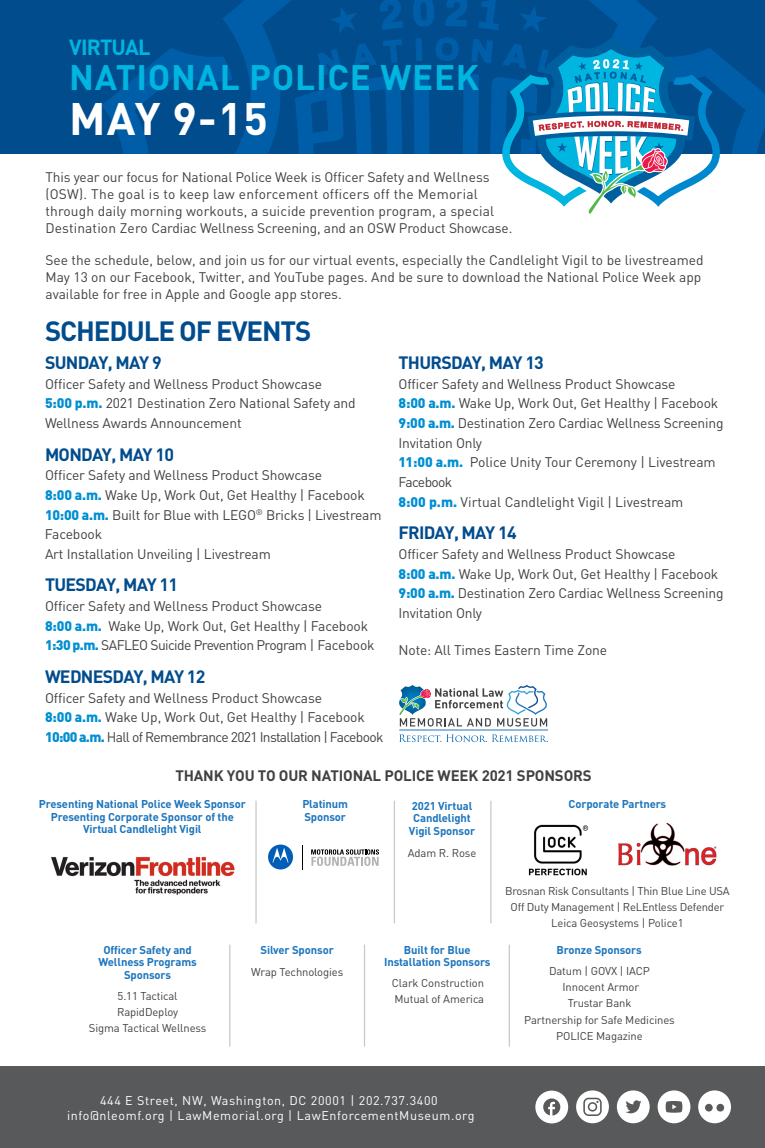
<style>
.page{position:relative;width:765px;height:1148px;background:#fff}
.page>*{position:absolute;margin:0;border:0;box-sizing:border-box;transform-origin:0 0}
.t1{font:700 45px "DIN";color:#fff}
.t2{font:700 35px "DIN";letter-spacing:.02em;color:#00b5df}
.t3{font:700 27.5px "DIN";letter-spacing:-.04em;color:#004c8d}
.t4{font:700 21.62px "DIN";letter-spacing:-.04em;color:#00b5df}
.t5{font:700 17.75px "DIN";letter-spacing:-.04em;color:#004c8d}
.t6{font:700 15px "DIN";letter-spacing:-.01em;color:#414042}
.t7{font:13.88px/19.6px "DIN";letter-spacing:-.01em;color:#414042}
.t8{font:13.75px/16.9px "DIN";color:#414042}
.t9{font:12.5px/15px "DIN";letter-spacing:.05em;color:#fff;text-align:center}
.t10{font:11.25px/16.2px "DIN";letter-spacing:-.01em;color:#414042;text-align:center}
.t11{font:700 11.25px/12.5px "DIN";letter-spacing:-.01em;color:#1c75bc;text-align:center}
.s1{font-weight:900;color:#008fd2}
</style>
<div class="page">
<div style="left:0;top:1066px;width:765px;height:82px;background:#58595b"></div>
<svg style="left:535px;top:1090px;width:33px;height:33px"></svg>
<svg style="left:617px;top:1090px;width:33px;height:33px"></svg>
<svg style="left:576px;top:1090px;width:33px;height:33px"></svg>
<div style="left:589px;top:1103px;width:7px;height:7px;background:#fff;border-radius:50%"></div>
<svg style="left:658px;top:1090px;width:32px;height:33px"></svg>
<svg style="left:698px;top:1090px;width:33px;height:33px"></svg>
<div style="left:0;top:0;width:765px;height:153px;background:#004c8d"></div>
<svg style="left:102px;top:48px;width:116px;height:105px"></svg>
<svg style="left:218px;top:0;width:186px;height:153px"></svg>
<svg style="left:413px;top:0;width:352px;height:214px"></svg>
<svg style="left:399px;top:685px;width:148px;height:41px"></svg>
<svg style="left:399px;top:734px;width:149px;height:8px"></svg>
<hr style="left:399px;top:729px;width:149px;height:1px;background:#2276bc">
<img style="left:618px;top:822px;width:99px;height:44px">
<img style="left:528px;top:824px;width:61px;height:52px">
<div style="left:268px;top:844px;width:25px;height:25px;background:#005eb8;border-radius:50%"></div>
<svg style="left:272px;top:847px;width:17px;height:15px"></svg>
<svg style="left:311px;top:849px;width:68px;height:17px"></svg>
<svg style="left:302px;top:845px;width:1px;height:24px"></svg>
<img style="left:51px;top:856px;width:184px;height:39px">
<hr style="left:394px;top:800px;width:1px;height:123px;background:#c7c8ca">
<hr style="left:255px;top:800px;width:2px;height:123px;background:#c7c8ca">
<hr style="left:490px;top:800px;width:2px;height:123px;background:#c7c8ca">
<hr style="left:364px;top:944px;width:1px;height:102px;background:#c7c8ca">
<hr style="left:229px;top:944px;width:1px;height:102px;background:#c7c8ca">
<hr style="left:509px;top:944px;width:1px;height:102px;background:#c7c8ca">
<h3 class="t4" style="left:69px;top:33px;width:83px">VIRTUAL</h3>
<h2 class="t2" style="left:69px;top:54px;width:411px">NATIONAL POLICE WEEK</h2>
<h1 class="t1" style="left:69px;top:89px;width:200px">MAY 9-15</h1>
<p class="t8" style="left:45px;top:169px;width:468px">This year our focus for National Police Week is Officer Safety and Wellness (OSW). The goal is to keep law enforcement officers off the Memorial through daily morning workouts, a suicide prevention program, a special Destination Zero Cardiac Wellness Screening, and an OSW Product Showcase.</p>
<p class="t8" style="left:45px;top:252px;width:660px">See the schedule, below, and join us for our virtual events, especially the Candlelight Vigil to be livestreamed<br>May 13 on our Facebook, Twitter, and YouTube pages. And be sure to download the National Police Week app available for free in Apple and Google app stores.</p>
<h3 class="t3" style="left:45px;top:313px;width:268px">SCHEDULE OF EVENTS</h3>
<p class="t5" style="left:45px;top:351px;width:118px">SUNDAY, MAY 9</p>
<p class="t7" style="left:45px;top:374px;width:312px">Officer Safety and Wellness Product Showcase<br><span class="s1">5:00 p.m.</span> 2021 Destination Zero National Safety and<br>Wellness Awards Announcement</p>
<p class="t5" style="left:45px;top:442px;width:131px">MONDAY, MAY 10</p>
<p class="t7" style="left:45px;top:465px;width:338px">Officer Safety and Wellness Product Showcase<br><span class="s1">8:00 a.m.</span> Wake Up, Work Out, Get Healthy | Facebook <span class="s1">10:00 a.m.</span> Built for Blue with LEGO<sup>®</sup> Bricks | Livestream Facebook<br>Art Installation Unveiling | Livestream</p>
<p class="t5" style="left:45px;top:573px;width:135px">TUESDAY, MAY 11</p>
<p class="t7" style="left:45px;top:596px;width:331px">Officer Safety and Wellness Product Showcase<br><span class="s1">8:00 a.m.</span> Wake Up, Work Out, Get Healthy | Facebook<br><span class="s1">1:30 p.m.</span> SAFLEO Suicide Prevention Program | Facebook</p>
<p class="t5" style="left:45px;top:664px;width:162px">WEDNESDAY, MAY 12</p>
<p class="t7" style="left:45px;top:688px;width:340px">Officer Safety and Wellness Product Showcase<br><span class="s1">8:00 a.m.</span> Wake Up, Work Out, Get Healthy | Facebook<br><span class="s1">10:00 a.m.</span> Hall of Remembrance 2021 Installation | Facebook</p>
<p class="t5" style="left:399px;top:351px;width:147px">THURSDAY, MAY 13</p>
<p class="t7" style="left:399px;top:374px;width:327px">Officer Safety and Wellness Product Showcase<br><span class="s1">8:00 a.m.</span> Wake Up, Work Out, Get Healthy | Facebook <span class="s1">9:00 a.m.</span> Destination Zero Cardiac Wellness Screening Invitation Only<br><span class="s1">11:00 a.m.</span> Police Unity Tour Ceremony | Livestream Facebook<br><span class="s1">8:00 p.m.</span> Virtual Candlelight Vigil | Livestream</p>
<p class="t5" style="left:399px;top:521px;width:120px">FRIDAY, MAY 14</p>
<p class="t7" style="left:399px;top:544px;width:327px">Officer Safety and Wellness Product Showcase<br><span class="s1">8:00 a.m.</span> Wake Up, Work Out, Get Healthy | Facebook <span class="s1">9:00 a.m.</span> Destination Zero Cardiac Wellness Screening Invitation Only</p>
<p class="t7" style="left:399px;top:640px;width:210px">Note: All Times Eastern Time Zone</p>
<p class="t6" style="left:175px;top:766px;width:418px">THANK YOU TO OUR NATIONAL POLICE WEEK 2021 SPONSORS</p>
<p class="t11" style="left:569px;top:797px;width:99px">Corporate Partners</p>
<p class="t11" style="left:39px;top:797px;width:209px">Presenting National Police Week Sponsor<br>Presenting Corporate Sponsor of the<br>Virtual Candlelight Vigil</p>
<p class="t11" style="left:302px;top:797px;width:47px;text-align:left">Platinum<br>Sponsor</p>
<p class="t11" style="left:409px;top:799px;width:68px">2021 Virtual<br>Candlelight<br>Vigil Sponsor</p>
<p class="t10" style="left:408px;top:845px;width:70px">Adam R. Rose</p>
<p class="t10" style="left:505px;top:882px;width:226px">Brosnan Risk Consultants | Thin Blue Line USA<br>Off Duty Management | ReLEntless Defender<br>Leica Geosystems | Police1</p>
<p class="t11" style="left:98px;top:943px;width:100px">Officer Safety and<br>Wellness Programs<br>Sponsors</p>
<p class="t11" style="left:384px;top:943px;width:108px">Built for Blue<br>Installation Sponsors</p>
<p class="t11" style="left:261px;top:943px;width:75px">Silver Sponsor</p>
<p class="t11" style="left:557px;top:943px;width:87px">Bronze Sponsors</p>
<p class="t10" style="left:251px;top:963px;width:94px">Wrap Technologies</p>
<p class="t10" style="left:524px;top:962px;width:152px">Datum | GOVX | IACP<br>Innocent Armor<br>Trustar Bank<br>Partnership for Safe Medicines<br>POLICE Magazine</p>
<p class="t10" style="left:392px;top:975px;width:94px;text-align:left">Clark Construction<br>Mutual of America</p>
<p class="t10" style="left:89px;top:987px;width:119px">5.11 Tactical<br>RapidDeploy<br>Sigma Tactical Wellness</p>
<p class="t9" style="left:67px;top:1093px;width:409px">444 E Street, NW, Washington, DC 20001 | 202.737.3400 info@nleomf.org | LawMemorial.org | LawEnforcementMuseum.org</p>
</div>
